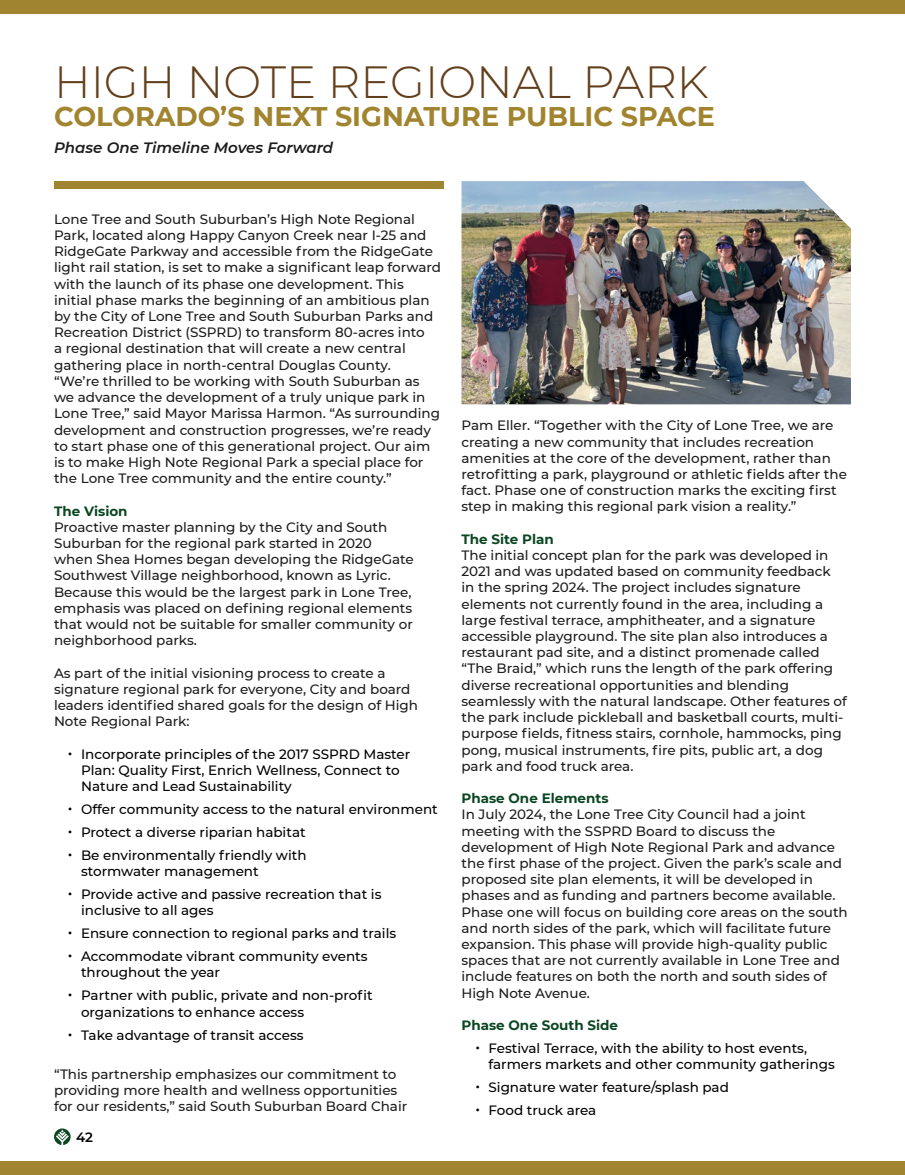
<style>
.page{position:relative;width:905px;height:1175px;background:#fff}
.page>*{position:absolute;margin:0;border:0;box-sizing:border-box;transform-origin:0 0}
.t1{font:300 45px "Montserrat";color:#623e1a}
.t2{font:700 27px "Montserrat";color:#a0842f}
.t3{font:italic 600 15px "Montserrat";color:#1c1c1c}
.t4{font:500 13.5px/16.2px "Montserrat";color:#1c1c1c}
.t5{font:500 13.5px/16.2px "Montserrat";color:#000}
.t6{font:700 13.5px "Montserrat";color:#0b4622}
.t7{font:600 13.5px "Montserrat";color:#000}
.s1{font-weight:400;font-size:18px}
</style>
<div class="page">
<div style="left:0;top:1161px;width:904px;height:13px;background:#a0842f"></div>
<div style="left:0;top:0;width:904px;height:14px;background:#a0842f"></div>
<img style="left:461px;top:181px;width:389px;height:223px">
<svg style="left:54px;top:1128px;width:17px;height:17px"></svg>
<div style="left:54px;top:181px;width:389px;height:7px;background:#a0842f"></div>
<h1 class="t1" style="left:54px;top:51px;width:656px">HIGH NOTE REGIONAL PARK</h1>
<h2 class="t2" style="left:54px;top:97px;width:662px">COLORADO’S NEXT SIGNATURE PUBLIC SPACE</h2>
<p class="t3" style="left:54px;top:137px;width:281px">Phase One Timeline Moves Forward</p>
<p class="t4" style="left:54px;top:210px;width:388px">Lone Tree and South Suburban’s High Note Regional Park, located along Happy Canyon Creek near I-25 and RidgeGate Parkway and accessible from the RidgeGate light rail station, is set to make a significant leap forward with the launch of its phase one development. This initial phase marks the beginning of an ambitious plan by the City of Lone Tree and South Suburban Parks and Recreation District (SSPRD) to transform 80-acres into<br>a regional destination that will create a new central gathering place in north-central Douglas County.<br>“We’re thrilled to be working with South Suburban as we advance the development of a truly unique park in Lone Tree,” said Mayor Marissa Harmon. “As surrounding development and construction progresses, we’re ready to start phase one of this generational project. Our aim is to make High Note Regional Park a special place for the Lone Tree community and the entire county.”</p>
<p class="t6" style="left:54px;top:501px;width:75px">The Vision</p>
<p class="t4" style="left:54px;top:518px;width:361px">Proactive master planning by the City and South Suburban for the regional park started in 2020 when Shea Homes began developing the RidgeGate Southwest Village neighborhood, known as Lyric.<br>Because this would be the largest park in Lone Tree, emphasis was placed on defining regional elements that would not be suitable for smaller community or neighborhood parks.</p>
<p class="t4" style="left:54px;top:664px;width:365px">As part of the initial visioning process to create a signature regional park for everyone, City and board leaders identified shared goals for the design of High Note Regional Park:</p>
<p class="t5" style="left:81px;top:745px;width:331px;text-indent:-14px"><span class="s1">•</span> Incorporate principles of the 2017 SSPRD Master<br>Plan: Quality First, Enrich Wellness, Connect to<br>Nature and Lead Sustainability</p>
<p class="t5" style="left:68px;top:800px;width:372px"><span class="s1">•</span> Offer community access to the natural environment</p>
<p class="t5" style="left:68px;top:823px;width:240px"><span class="s1">•</span> Protect a diverse riparian habitat</p>
<p class="t5" style="left:81px;top:846px;width:227px;text-indent:-14px"><span class="s1">•</span> Be environmentally friendly with stormwater management</p>
<p class="t5" style="left:81px;top:885px;width:302px;text-indent:-14px"><span class="s1">•</span> Provide active and passive recreation that is inclusive to all ages</p>
<p class="t5" style="left:68px;top:924px;width:330px"><span class="s1">•</span> Ensure connection to regional parks and trails</p>
<p class="t5" style="left:81px;top:947px;width:288px;text-indent:-14px"><span class="s1">•</span> Accommodate vibrant community events throughout the year</p>
<p class="t5" style="left:81px;top:987px;width:293px;text-indent:-14px"><span class="s1">•</span> Partner with public, private and non-profit organizations to enhance access</p>
<p class="t5" style="left:68px;top:1026px;width:237px"><span class="s1">•</span> Take advantage of transit access</p>
<p class="t4" style="left:54px;top:1065px;width:355px">“This partnership emphasizes our commitment to providing more health and wellness opportunities for our residents,” said South Suburban Board Chair</p>
<p class="t7" style="left:76px;top:1127px;width:18px">42</p>
<p class="t4" style="left:461px;top:417px;width:387px">Pam Eller. “Together with the City of Lone Tree, we are creating a new community that includes recreation amenities at the core of the development, rather than retrofitting a park, playground or athletic fields after the fact. Phase one of construction marks the exciting first step in making this regional park vision a reality.”</p>
<p class="t6" style="left:461px;top:529px;width:94px">The Site Plan</p>
<p class="t4" style="left:461px;top:546px;width:387px">The initial concept plan for the park was developed in 2021 and was updated based on community feedback in the spring 2024. The project includes signature elements not currently found in the area, including a large festival terrace, amphitheater, and a signature accessible playground. The site plan also introduces a restaurant pad site, and a distinct promenade called “The Braid,” which runs the length of the park offering diverse recreational opportunities and blending seamlessly with the natural landscape. Other features of the park include pickleball and basketball courts, multi&shy;purpose fields, fitness stairs, cornhole, hammocks, ping pong, musical instruments, fire pits, public art, a dog park and food truck area.</p>
<p class="t6" style="left:461px;top:788px;width:148px">Phase One Elements</p>
<p class="t4" style="left:461px;top:806px;width:388px">In July 2024, the Lone Tree City Council had a joint meeting with the SSPRD Board to discuss the development of High Note Regional Park and advance the first phase of the project. Given the park’s scale and proposed site plan elements, it will be developed in phases and as funding and partners become available.<br>Phase one will focus on building core areas on the south and north sides of the park, which will facilitate future expansion. This phase will provide high-quality public spaces that are not currently available in Lone Tree and include features on both the north and south sides of High Note Avenue.</p>
<p class="t6" style="left:461px;top:1015px;width:158px">Phase One South Side</p>
<p class="t5" style="left:488px;top:1039px;width:348px;text-indent:-14px"><span class="s1">•</span> Festival Terrace, with the ability to host events, farmers markets and other community gatherings</p>
<p class="t5" style="left:475px;top:1078px;width:255px"><span class="s1">•</span> Signature water feature/splash pad</p>
<p class="t5" style="left:475px;top:1101px;width:123px"><span class="s1">•</span> Food truck area</p>
</div>
